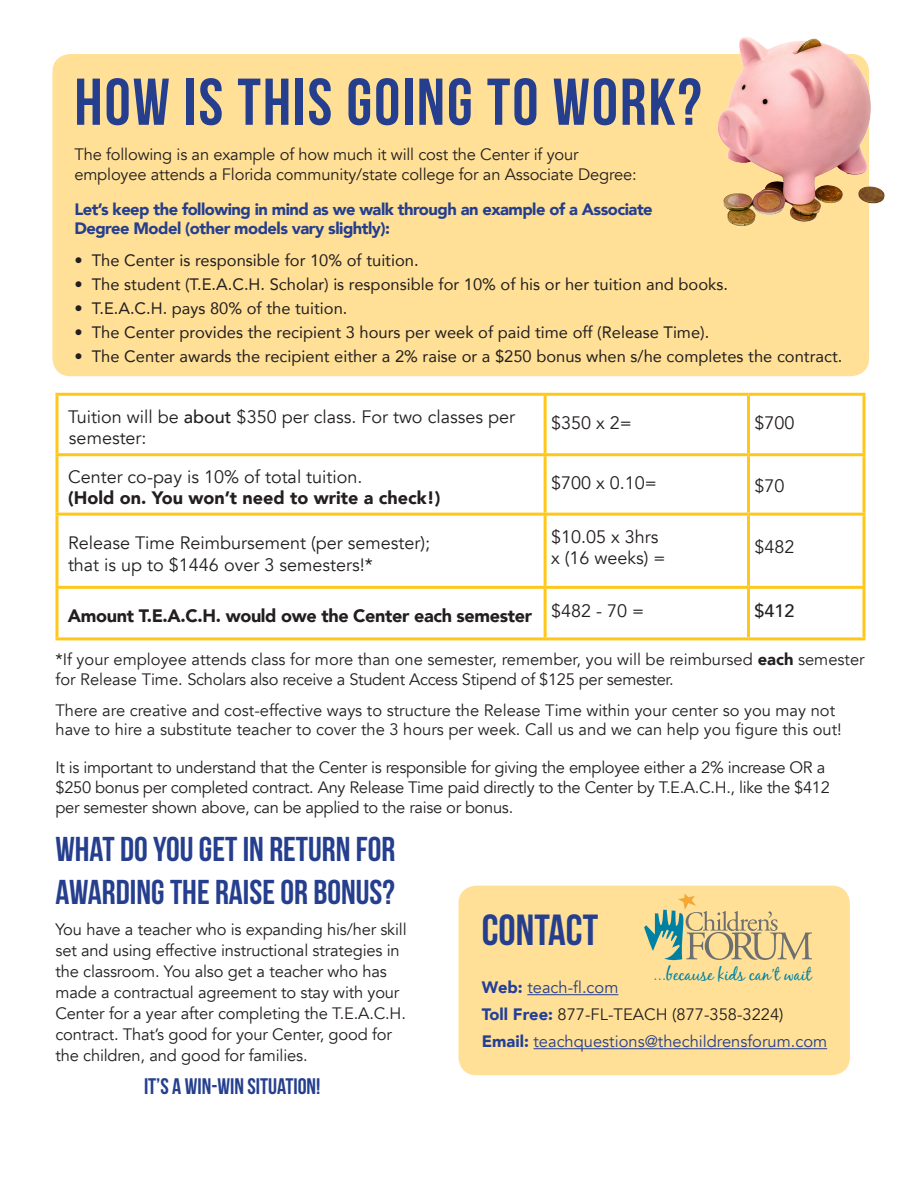
<style>
.page{position:relative;width:918px;height:1188px;background:#fff}
.page>*{position:absolute;margin:0;border:0;box-sizing:border-box;transform-origin:0 0}
.t1{font:66px "Bebas Neue";letter-spacing:.03em;color:#253f8e}
.t2{font:43.5px "Bebas Neue";color:#253f8e}
.t3{font:34.5px/43.2px "Bebas Neue";color:#253f8e}
.t4{font:22.5px "Bebas Neue";color:#253f8e}
.t5{font:18px/21.6px "Avenir";color:#231f20}
.t6{font:900 18px "Avenir";letter-spacing:-.02em;color:#231f20}
.t7{font:900 18px "Avenir";color:#231f20}
.t8{font:500 18px "Avenir";color:#231f20}
.t9{font:17.25px "Black Jack";color:#0081a3}
.t10{font:16.5px/21px "Avenir";letter-spacing:-.01em;color:#231f20}
.t11{font:16.5px "Avenir";color:#231f20}
.t12{font:900 16.5px "Avenir";letter-spacing:-.03em;color:#253f8e}
.t13{font:16.5px "Avenir";color:#253f8e}
.s1{font-weight:500}
.s2{color:#fff}
.s3{font-weight:900}
.s4{font-weight:900;color:#223f99}
</style>
<div class="page">
<div style="left:52px;top:54px;width:817px;height:322px;background:#ffe096;border-radius:18px"></div>
<svg style="left:58px;top:396px;width:804px;height:241px"></svg>
<hr style="left:56px;top:393px;width:489px;height:3px;background:#fec719">
<hr style="left:56px;top:396px;width:2px;height:57px;background:#fec719">
<hr style="left:545px;top:393px;width:203px;height:3px;background:#fec719">
<hr style="left:544px;top:396px;width:3px;height:57px;background:#fec719">
<hr style="left:748px;top:393px;width:118px;height:3px;background:#fec719">
<hr style="left:747px;top:396px;width:3px;height:57px;background:#fec719">
<svg style="left:862px;top:396px;width:4px;height:57px"></svg>
<hr style="left:56px;top:453px;width:489px;height:3px;background:#fec719">
<hr style="left:56px;top:456px;width:2px;height:57px;background:#fec719">
<hr style="left:545px;top:453px;width:203px;height:3px;background:#fec719">
<hr style="left:544px;top:456px;width:3px;height:57px;background:#fec719">
<hr style="left:748px;top:453px;width:118px;height:3px;background:#fec719">
<hr style="left:747px;top:456px;width:3px;height:57px;background:#fec719">
<svg style="left:862px;top:456px;width:4px;height:57px"></svg>
<hr style="left:56px;top:513px;width:489px;height:3px;background:#fec719">
<hr style="left:56px;top:516px;width:2px;height:70px;background:#fec719">
<hr style="left:545px;top:513px;width:203px;height:3px;background:#fec719">
<hr style="left:544px;top:516px;width:3px;height:70px;background:#fec719">
<hr style="left:748px;top:513px;width:118px;height:3px;background:#fec719">
<hr style="left:747px;top:516px;width:3px;height:70px;background:#fec719">
<svg style="left:862px;top:516px;width:4px;height:70px"></svg>
<hr style="left:56px;top:586px;width:489px;height:3px;background:#fec719">
<hr style="left:56px;top:589px;width:2px;height:48px;background:#fec719">
<hr style="left:545px;top:586px;width:203px;height:3px;background:#fec719">
<hr style="left:544px;top:589px;width:3px;height:48px;background:#fec719">
<hr style="left:748px;top:586px;width:118px;height:3px;background:#fec719">
<hr style="left:747px;top:589px;width:3px;height:48px;background:#fec719">
<svg style="left:862px;top:589px;width:4px;height:48px"></svg>
<hr style="left:56px;top:637px;width:489px;height:3px;background:#fec719">
<hr style="left:545px;top:637px;width:203px;height:3px;background:#fec719">
<hr style="left:748px;top:637px;width:118px;height:3px;background:#fec719">
<img style="left:717px;top:37px;width:168px;height:194px">
<div style="left:458px;top:886px;width:392px;height:189px;background:#ffe096;border-radius:18px"></div>
<hr style="left:527px;top:994px;width:91px;height:1px;background:#253f8e">
<hr style="left:533px;top:1048px;width:294px;height:1px;background:#253f8e">
<svg style="left:644px;top:893px;width:168px;height:68px"></svg>
<p class="t1" style="left:74px;top:66px;width:629px">HOW IS THIS GOING TO WORK?</p>
<p class="t10" style="left:74px;top:144px;width:506px">The following is an example of how much it will cost the Center if your</p>
<p class="t10" style="left:74px;top:164px;width:564px">employee attends a Florida community/state college for an Associate Degree:</p>
<p class="t12" style="left:74px;top:195px;width:580px">Let’s keep the following in mind as we walk through an example of a Associate</p>
<p class="t12" style="left:74px;top:214px;width:317px">Degree Model (other models vary slightly):</p>
<p class="t11" style="left:74px;top:247px;width:346px">• The Center is responsible for 10% of tuition.</p>
<p class="t11" style="left:74px;top:271px;width:655px">• The student (T.E.A.C.H. Scholar) is responsible for 10% of his or her tuition and books.</p>
<p class="t11" style="left:74px;top:295px;width:275px">• T.E.A.C.H. pays 80% of the tuition.</p>
<p class="t11" style="left:74px;top:319px;width:636px">• The Center provides the recipient 3 hours per week of paid time off (Release Time).</p>
<p class="t11" style="left:74px;top:343px;width:770px">• The Center awards the recipient either a 2% raise or a $250 bonus when s/he completes the contract.</p>
<p class="t5" style="left:63px;top:406px;width:454px">Tuition will be <span class="s1">about</span> $350 per class. For two classes per <span class="s2">-</span>semester:</p>
<p class="t5" style="left:551px;top:412px;width:82px">$350 x 2=</p>
<p class="t5" style="left:754px;top:412px;width:42px">$700</p>
<p class="t5" style="left:68px;top:466px;width:296px">Center co-pay is 10% of total tuition.</p>
<p class="t7" style="left:68px;top:483px;width:374px">(Hold on. You won’t need to write a check!)</p>
<p class="t5" style="left:551px;top:472px;width:107px">$700 x 0.10=</p>
<p class="t5" style="left:754px;top:475px;width:32px">$70</p>
<p class="t5" style="left:68px;top:532px;width:364px">Release Time Reimbursement (per semester);</p>
<p class="t5" style="left:68px;top:554px;width:306px">that is up to $1446 over 3 semesters!*</p>
<p class="t5" style="left:551px;top:526px;width:109px">$10.05 x 3hrs</p>
<p class="t5" style="left:551px;top:548px;width:116px">x (16 weeks) =</p>
<p class="t5" style="left:754px;top:537px;width:42px">$482</p>
<p class="t6" style="left:68px;top:600px;width:466px">Amount T.E.A.C.H. would owe the Center each semester</p>
<p class="t5" style="left:551px;top:601px;width:95px">$482 - 70 =</p>
<p class="t8" style="left:754px;top:595px;width:42px">$412</p>
<p class="t10" style="left:56px;top:650px;width:811px;line-height:19.8px">*If your employee attends class for more than one semester, remember, you will be reimbursed <span class="s3">each</span> semester for Release Time. Scholars also receive a Student Access Stipend of $125 per semester.</p>
<p class="t10" style="left:56px;top:700px;width:788px;line-height:19.8px">There are creative and cost-effective ways to structure the Release Time within your center so you may not have to hire a substitute teacher to cover the 3 hours per week. Call us and we can help you figure this out!</p>
<p class="t10" style="left:56px;top:758px;width:776px;line-height:19.8px">It is important to understand that the Center is responsible for giving the employee either a 2% increase OR a $250 bonus per completed contract. Any Release Time paid directly to the Center by T.E.A.C.H., like the $412</p>
<p class="t10" style="left:56px;top:797px;width:459px">per semester shown above, can be applied to the raise or bonus.</p>
<p class="t3" style="left:56px;top:827px;width:341px">WHAT DO YOU GET IN RETURN FOR<br>AWARDING THE RAISE OR BONUS?</p>
<p class="t10" style="left:56px;top:920px;width:353px">You have a teacher who is expanding his/her skill set and using effective instructional strategies in the classroom. You also get a teacher who has made a contractual agreement to stay with your Center for a year after completing the T.E.A.C.H.</p>
<p class="t10" style="left:56px;top:1025px;width:338px">contract. That’s good for your Center, good for the children, and good for families.</p>
<p class="t4" style="left:144px;top:1074px;width:178px">IT’S A WIN-WIN SITUATION!</p>
<p class="t2" style="left:482px;top:906px;width:118px">CONTACT</p>
<p class="t9" style="left:653px;top:964px;width:160px">...because kids can’t wait</p>
<p class="t13" style="left:482px;top:978px;width:138px"><span class="s4">Web:</span> teach-fl.com</p>
<p class="t10" style="left:482px;top:1005px;width:303px"><span class="s4">Toll Free:</span> 877-FL-TEACH (877-358-3224)</p>
<p class="t13" style="left:482px;top:1032px;width:347px"><span class="s4">Email:</span> teachquestions@thechildrensforum.com</p>
</div>
